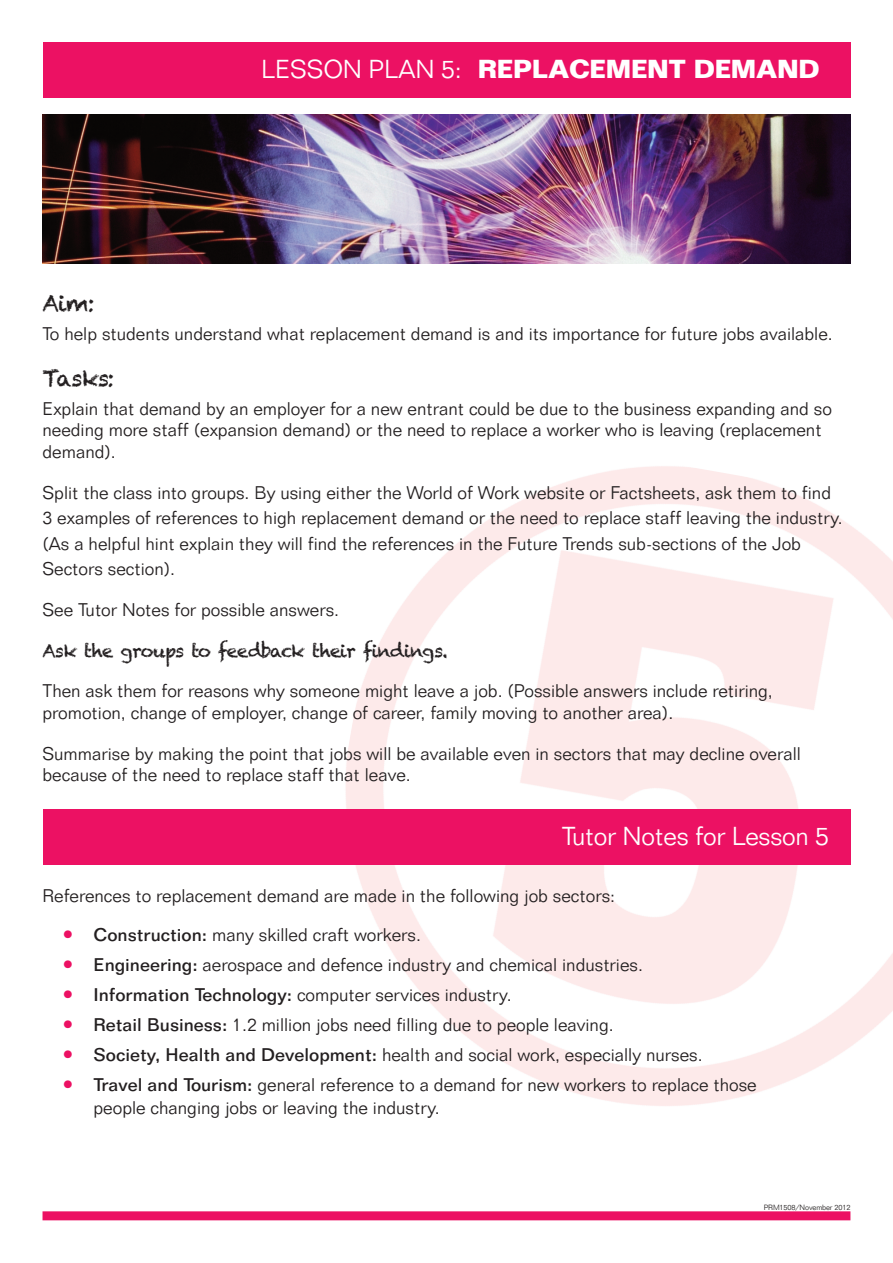
<style>
.page{position:relative;width:893px;height:1263px;background:#fff}
.page>*{position:absolute;margin:0;border:0;box-sizing:border-box;transform-origin:0 0}
.t1{font:700 25.5px "Folio";letter-spacing:-.01em;color:#fff}
.t2{font:300 25.5px "Folio BT";letter-spacing:-.01em;color:#fff}
.t3{font:22.5px "Chalkduster";letter-spacing:-.05em;color:#231f20}
.t4{font:300 18px/21.6px "Folio BT";color:#231f20}
.t5{font:18px "Chalkduster";letter-spacing:-.05em;color:#231f20}
.t6{font:300 7.5px "Folio BT";letter-spacing:-.015em;color:#231f20}
.s1{font-family:"Folio BT";font-weight:300}
.s2{font-weight:500}
</style>
<div class="page">
<img style="left:346px;top:466px;width:547px;height:640px">
<div style="left:43px;top:43px;width:807px;height:55px;background:#ec1163"></div>
<div style="left:43px;top:1211px;width:807px;height:9px;background:#ec1163"></div>
<img style="left:43px;top:115px;width:807px;height:149px">
<div style="left:43px;top:809px;width:807px;height:56px;background:#ec1163"></div>
<h1 class="t1" style="left:261px;top:60px;width:560px"><span class="s1">LESSON PLAN 5:</span> REPLACEMENT DEMAND</h1>
<p class="t3" style="left:43px;top:290px;width:54px">Aim:</p>
<p class="t4" style="left:43px;top:324px;width:792px">To help students understand what replacement demand is and its importance for future jobs available.</p>
<p class="t3" style="left:43px;top:365px;width:74px">Tasks:</p>
<p class="t4" style="left:43px;top:399px;width:791px">Explain that demand by an employer for a new entrant could be due to the business expanding and so needing more staff (expansion demand) or the need to replace a worker who is leaving (replacement demand).</p>
<p class="t4" style="left:43px;top:481px;width:802px;line-height:25.5px">Split the class into groups. By using either the World of Work website or Factsheets, ask them to find 3 examples of references to high replacement demand or the need to replace staff leaving the industry. (As a helpful hint explain they will find the references in the Future Trends sub-sections of the Job Sectors section).</p>
<p class="t4" style="left:43px;top:600px;width:298px">See Tutor Notes for possible answers.</p>
<p class="t5" style="left:43px;top:640px;width:407px">Ask the groups to feedback their findings.</p>
<p class="t4" style="left:43px;top:682px;width:732px">Then ask them for reasons why someone might leave a job. (Possible answers include retiring, promotion, change of employer, change of career, family moving to another area).</p>
<p class="t4" style="left:43px;top:744px;width:760px">Summarise by making the point that jobs will be available even in sectors that may decline overall because of the need to replace staff that leave.</p>
<h1 class="t2" style="left:562px;top:827px;width:269px">Tutor Notes for Lesson 5</h1>
<p class="t4" style="left:64px;top:878px;width:553px;line-height:39px;text-indent:-21px">References to replacement demand are made in the following job sectors: <sup>l</sup> <span class="s2">Construction:</span> many skilled craft workers.</p>
<p class="t4" style="left:64px;top:952px;width:694px;line-height:30px"><sup>l</sup> <span class="s2">Engineering:</span> aerospace and defence industry and chemical industries.<br><sup>l</sup> <span class="s2">Information Technology:</span> computer services industry.<br><sup>l</sup> <span class="s2">Retail Business:</span> 1.2 million jobs need filling due to people leaving.<br><sup>l</sup> <span class="s2">Society, Health and Development:</span> health and social work, especially nurses.<br><sup>l</sup> <span class="s2">Travel and Tourism:</span> general reference to a demand for new workers to replace those</p>
<p class="t4" style="left:94px;top:1098px;width:348px">people changing jobs or leaving the industry.</p>
<p class="t6" style="left:764px;top:1204px;width:88px">PRM1508/November 2012</p>
</div>
